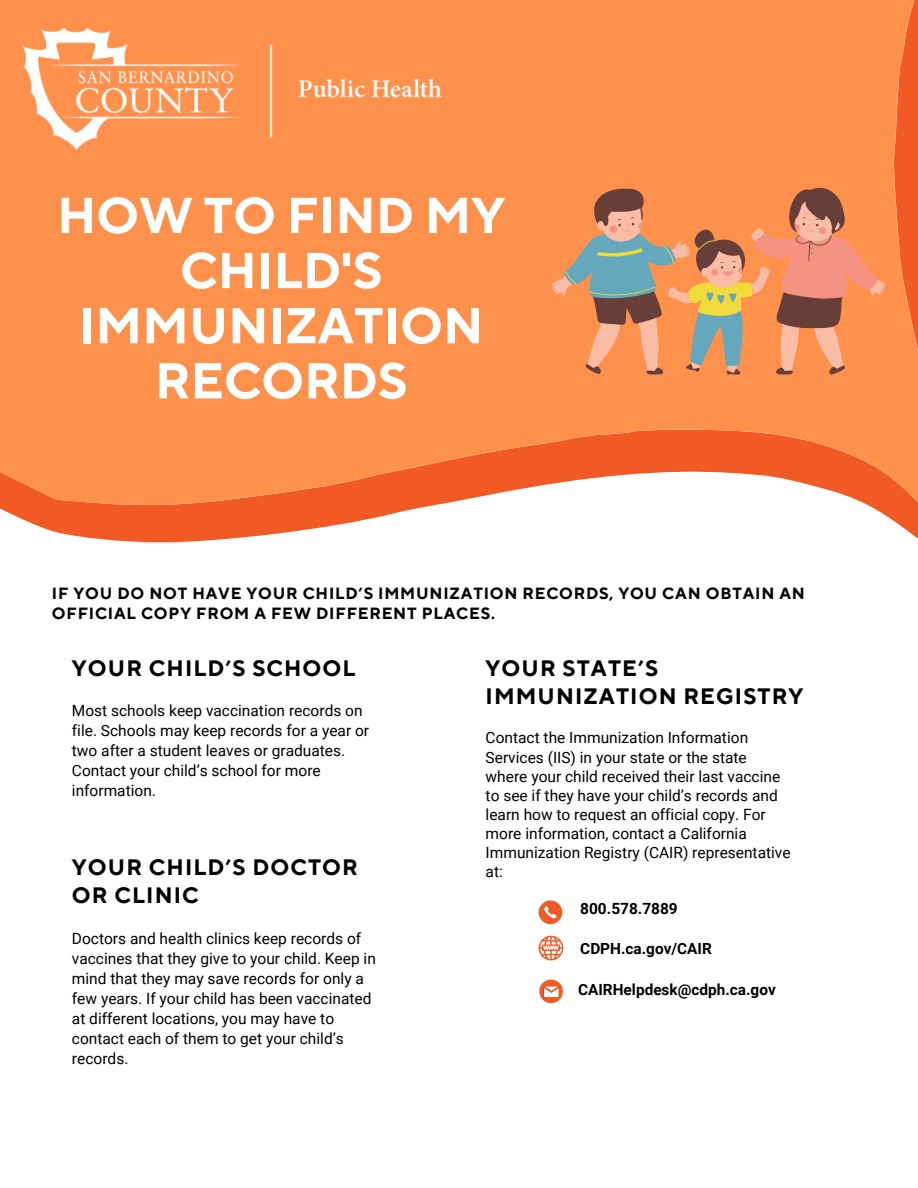
<style>
.page{position:relative;width:918px;height:1188px;background:#fff}
.page>*{position:absolute;margin:0;border:0;box-sizing:border-box;transform-origin:0 0}
.t1{font:700 50.25px/55.2px "TT Norms Pro";color:#fff;text-align:center}
.t2{font:700 22.2px/28.2px "TT Norms Pro";letter-spacing:.05em;color:#000}
.t3{font:700 16.2px/20.2px "TT Norms Pro";letter-spacing:.05em;color:#000}
.t4{font:15.45px/20.1px "Roboto";color:#000}
.t5{font:700 15.45px "Roboto";color:#000}
</style>
<div class="page">
<svg style="left:33px;top:524px;width:885px;height:19px"></svg>
<svg style="left:0;top:0;width:918px;height:524px;background:#fd9051"></svg>
<svg style="left:539px;top:980px;width:24px;height:23px"></svg>
<svg style="left:539px;top:936px;width:24px;height:24px"></svg>
<svg style="left:551px;top:188px;width:335px;height:187px;background:#db9062"></svg>
<svg style="left:539px;top:901px;width:23px;height:23px"></svg>
<img style="left:24px;top:28px;width:417px;height:122px">
<h1 class="t1" style="left:57px;top:190px;width:450px">HOW TO FIND MY<br>CHILD'S<br>IMMUNIZATION<br>RECORDS</h1>
<p class="t3" style="left:52px;top:584px;width:755px">IF YOU DO NOT HAVE YOUR CHILD’S IMMUNIZATION RECORDS, YOU CAN OBTAIN AN<br>OFFICIAL COPY FROM A FEW DIFFERENT PLACES.</p>
<h2 class="t2" style="left:72px;top:655px;width:285px">YOUR CHILD’S SCHOOL</h2>
<p class="t4" style="left:72px;top:701px;width:299px">Most schools keep vaccination records on file. Schools may keep records for a year or two after a student leaves or graduates.<br>Contact your child’s school for more information.</p>
<h2 class="t2" style="left:72px;top:854px;width:287px">YOUR CHILD’S DOCTOR<br>OR CLINIC</h2>
<p class="t4" style="left:72px;top:928px;width:306px">Doctors and health clinics keep records of vaccines that they give to your child. Keep in mind that they may save records for only a few years. If your child has been vaccinated at different locations, you may have to contact each of them to get your child’s records.</p>
<h2 class="t2" style="left:486px;top:655px;width:319px">YOUR STATE’S<br>IMMUNIZATION REGISTRY</h2>
<p class="t4" style="left:486px;top:729px;width:307px;line-height:19.2px">Contact the Immunization Information Services (IIS) in your state or the state where your child received their last vaccine to see if they have your child’s records and learn how to request an official copy. For more information, contact a California Immunization Registry (CAIR) representative at:</p>
<p class="t5" style="left:580px;top:899px;width:99px">800.578.7889</p>
<p class="t5" style="left:580px;top:940px;width:133px">CDPH.ca.gov/CAIR</p>
<p class="t5" style="left:578px;top:981px;width:199px">CAIRHelpdesk@cdph.ca.gov</p>
</div>
